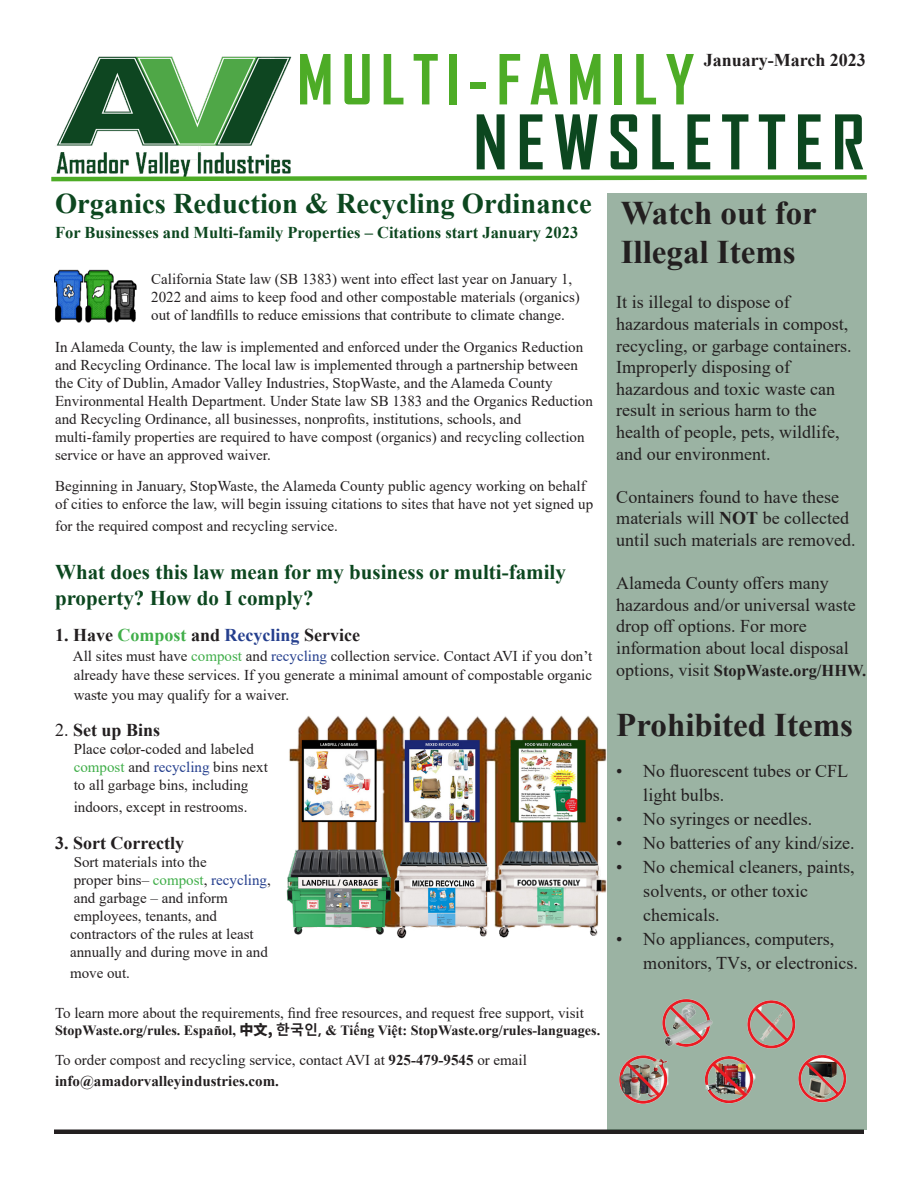
<style>
.page{position:relative;width:918px;height:1188px;background:#fff}
.page>*{position:absolute;margin:0;border:0;box-sizing:border-box;transform-origin:0 0}
.Heading_1{font:700 72px "Agency FB";letter-spacing:.12em;color:#0c471f}
.Heading_1-2{font:700 66px "Agency FB";letter-spacing:.12em;color:#4dac26}
.Headline_2{font:700 33px/39.6px "Times New Roman";color:#231f20}
.headline_3{font:700 28.5px "Times New Roman";color:#0c471f}
.headline_3-2{font:700 21px/25.2px "Times New Roman";color:#0c471f}
.Text{font:18px/21.6px "Times New Roman";color:#231f20}
.Text-2{font:700 18px "Times New Roman";color:#231f20}
.headline_3-3{font:700 16.5px "Times New Roman";color:#0c471f}
.Text-3{font:700 16.5px "Times New Roman";color:#231f20}
.Text-4{font:15px/18px "Times New Roman";color:#231f20}
.Text-5{font:700 15px "Times New Roman";color:#231f20}
.Text-6{font:700 14.1px "Times New Roman";color:#231f20}
.s1{color:#40ae49}
.s2{color:#253f8e}
.s3{font-weight:400}
.s4{font-family:"Source Han Sans CN";font-weight:800}
.s5{font-family:"Malgun Gothic"}
.s6{font-weight:700}
.s7{font-weight:400;font-size:18px}
</style>
<div class="page">
<img style="left:56px;top:56px;width:236px;height:117px">
<svg style="left:51px;top:173px;width:816px;height:9px"></svg>
<hr style="left:54px;top:1130px;width:810px;height:4px;background:#231f20">
<div style="left:607px;top:193px;width:260px;height:937px;background:#9bb3a3"></div>
<img style="left:798px;top:1054px;width:49px;height:49px">
<img style="left:705px;top:1056px;width:51px;height:48px">
<img style="left:619px;top:1056px;width:50px;height:47px">
<img style="left:662px;top:998px;width:51px;height:49px">
<img style="left:747px;top:1000px;width:61px;height:56px">
<svg style="left:122px;top:748px;width:9px;height:6px"></svg>
<img style="left:286px;top:715px;width:321px;height:224px">
<img style="left:54px;top:269px;width:83px;height:53px">
<h1 class="Heading_1-2" style="left:297px;top:39px;width:399px">MULTI-FAMILY</h1>
<p class="Text-2" style="left:704px;top:47px;width:164px">January-March 2023</p>
<h1 class="Heading_1" style="left:473px;top:98px;width:393px">NEWSLETTER</h1>
<h3 class="headline_3" style="left:55px;top:182px;width:538px">Organics Reduction &amp; Recycling Ordinance</h3>
<h3 class="headline_3-3" style="left:55px;top:220px;width:525px">For Businesses and Multi-family Properties – Citations start January 2023</h3>
<p class="Text-4" style="left:151px;top:270px;width:430px">California State law (SB 1383) went into effect last year on January 1,<br>2022 and aims to keep food and other compostable materials (organics) out of landfills to reduce emissions that contribute to climate change.</p>
<p class="Text-4" style="left:55px;top:337px;width:530px">In Alameda County, the law is implemented and enforced under the Organics Reduction and Recycling Ordinance. The local law is implemented through a partnership between the City of Dublin, Amador Valley Industries, StopWaste, and the Alameda County</p>
<p class="Text-4" style="left:55px;top:391px;width:539px">Environmental Health Department. Under State law SB 1383 and the Organics Reduction and Recycling Ordinance, all businesses, nonprofits, institutions, schools, and</p>
<p class="Text-4" style="left:55px;top:427px;width:531px">multi-family properties are required to have compost (organics) and recycling collection service or have an approved waiver.</p>
<p class="Text-4" style="left:55px;top:477px;width:540px">Beginning in January, StopWaste, the Alameda County public agency working on behalf of cities to enforce the law, will begin issuing citations to sites that have not yet signed up</p>
<p class="Text-4" style="left:55px;top:516px;width:284px">for the required compost and recycling service.</p>
<h3 class="headline_3-2" style="left:55px;top:559px;width:512px">What does this law mean for my business or multi-family property? How do I comply?</h3>
<p class="Text-2" style="left:55px;top:622px;width:306px">1. Have <span class="s1">Compost</span> and <span class="s2">Recycling</span> Service</p>
<p class="Text-4" style="left:73px;top:646px;width:521px">All sites must have <span class="s1">compost</span> and <span class="s2">recycling</span> collection service. Contact AVI if you don’t</p>
<p class="Text-4" style="left:74px;top:666px;width:520px">already have these services. If you generate a minimal amount of compostable organic</p>
<p class="Text-4" style="left:74px;top:685px;width:217px">waste you may qualify for a waiver.</p>
<p class="Text-2" style="left:55px;top:717px;width:107px"><span class="s3">2.</span> Set up Bins</p>
<p class="Text-4" style="left:74px;top:740px;width:182px">Place color-coded and labeled</p>
<p class="Text-4" style="left:74px;top:758px;width:196px"><span class="s1">compost</span> and <span class="s2">recycling</span> bins next</p>
<p class="Text-4" style="left:74px;top:776px;width:176px">to all garbage bins, including</p>
<p class="Text-4" style="left:74px;top:797px;width:175px">indoors, except in restrooms.</p>
<p class="Text-2" style="left:55px;top:830px;width:131px">3. Sort Correctly</p>
<p class="Text-4" style="left:74px;top:852px;width:134px">Sort materials into the</p>
<p class="Text-4" style="left:74px;top:870px;width:199px">proper bins– <span class="s1">compost</span>, <span class="s2">recycling</span>,</p>
<p class="Text-4" style="left:74px;top:888px;width:156px">and garbage – and inform</p>
<p class="Text-4" style="left:74px;top:906px;width:145px">employees, tenants, and</p>
<p class="Text-4" style="left:70px;top:924px;width:185px">contractors of the rules at least</p>
<p class="Text-4" style="left:70px;top:942px;width:199px">annually and during move in and</p>
<p class="Text-4" style="left:70px;top:964px;width:62px">move out.</p>
<p class="Text-4" style="left:55px;top:1003px;width:530px">To learn more about the requirements, find free resources, and request free support, visit</p>
<p class="Text-6" style="left:55px;top:1020px;width:547px">StopWaste.org/rules. Español, <span class="s4">中文,</span> <span class="s5">한국인,</span> &amp; Tiếng Việt: StopWaste.org/rules-languages.</p>
<p class="Text-4" style="left:55px;top:1050px;width:473px">To order compost and recycling service, contact AVI at <span class="s6">925-479-9545</span> or email</p>
<p class="Text-5" style="left:55px;top:1070px;width:225px">info@amadorvalleyindustries.com.</p>
<h2 class="Headline_2" style="left:621px;top:192px;width:198px">Watch out for<br>Illegal Items</h2>
<p class="Text" style="left:616px;top:291px;width:175px">It is illegal to dispose of</p>
<p class="Text" style="left:616px;top:313px;width:237px">hazardous materials in compost, recycling, or garbage containers.<br>Improperly disposing of</p>
<p class="Text" style="left:616px;top:377px;width:220px">hazardous and toxic waste can</p>
<p class="Text" style="left:616px;top:399px;width:202px">result in serious harm to the</p>
<p class="Text" style="left:616px;top:421px;width:225px">health of people, pets, wildlife,</p>
<p class="Text" style="left:616px;top:442px;width:156px">and our environment.</p>
<p class="Text" style="left:616px;top:485px;width:241px">Containers found to have these materials will <span class="s6">NOT</span> be collected until such materials are removed.</p>
<p class="Text" style="left:616px;top:572px;width:214px">Alameda County offers many</p>
<p class="Text" style="left:616px;top:593px;width:241px">hazardous and/or universal waste drop off options. For more</p>
<p class="Text" style="left:616px;top:637px;width:234px">information about local disposal</p>
<p class="Text-3" style="left:616px;top:658px;width:252px"><span class="s7">options, visit</span> StopWaste.org/HHW.</p>
<h2 class="Headline_2" style="left:616px;top:704px;width:238px">Prohibited Items</h2>
<p class="Text" style="left:643px;top:758px;width:206px;line-height:24px;text-indent:-27px">• No fluorescent tubes or CFL light bulbs.</p>
<p class="Text" style="left:616px;top:807px;width:197px">• No syringes or needles.</p>
<p class="Text" style="left:616px;top:831px;width:240px">• No batteries of any kind/size.</p>
<p class="Text" style="left:643px;top:854px;width:213px;line-height:24px;text-indent:-27px">• No chemical cleaners, paints, solvents, or other toxic chemicals.</p>
<p class="Text" style="left:643px;top:926px;width:216px;line-height:24px;text-indent:-27px">• No appliances, computers, monitors, TVs, or electronics.</p>
</div>
